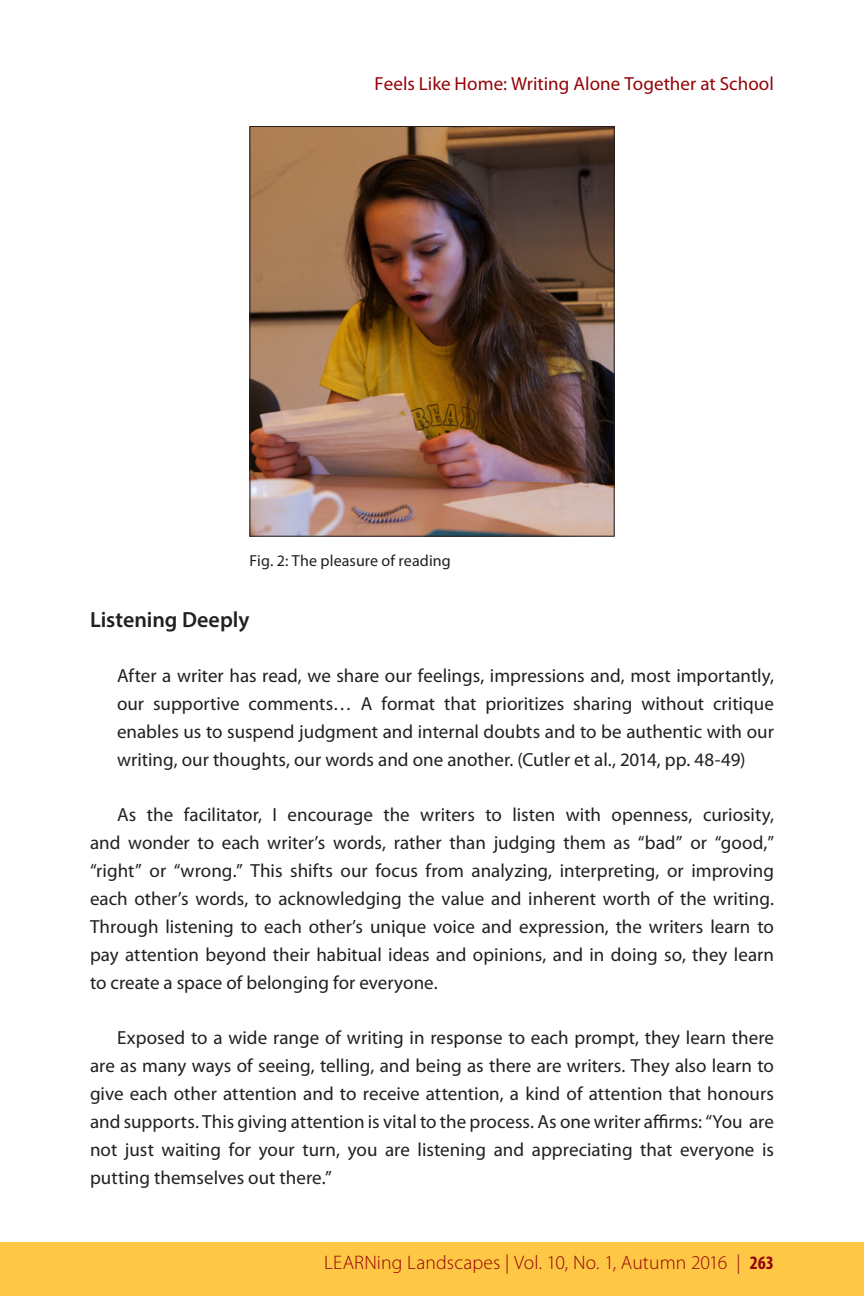
<style>
.page{position:relative;width:864px;height:1296px;background:#fff}
.page>*{position:absolute;margin:0;border:0;box-sizing:border-box;transform-origin:0 0}
.sous-sous-titre{font:600 22px "Myriad Pro";color:#231f20}
.t1{font:300 19.6px "Myriad Pro";letter-spacing:.005em;color:#920407}
.texte_AVEC_indent_ga{font:19px/28px "Myriad Pro";color:#231f20;text-align:justify}
.retrait{font:19px/28px "Myriad Pro";color:#231f20;text-align:justify}
.t2{font:19px "Myriad Pro";letter-spacing:.005em;color:#920407}
.reference_sous-photo{font:16px "Myriad Pro";letter-spacing:.005em;color:#231f20}
.s1{font-weight:700;font-stretch:condensed;font-size:19px}
</style>
<div class="page">
<div style="left:0;top:1242px;width:864px;height:54px;background:#ffc746"></div>
<img style="left:251px;top:128px;width:362px;height:407px">
<div style="left:249px;top:126px;width:366px;height:411px;border:1px solid #231f20"></div>
<p class="t2" style="left:375px;top:73px;width:401px">Feels Like Home: Writing Alone Together at School</p>
<p class="reference_sous-photo" style="left:249px;top:552px;width:203px">Fig. 2: The pleasure of reading</p>
<p class="sous-sous-titre" style="left:90px;top:606px;width:161px">Listening Deeply</p>
<p class="retrait" style="left:117px;top:662px;width:659px">After a writer has read, we share our feelings, impressions and, most importantly, our supportive comments… A format that prioritizes sharing without critique enables us to suspend judgment and internal doubts and to be authentic with our writing, our thoughts, our words and one another. (Cutler et al., 2014, pp. 48-49)</p>
<p class="texte_AVEC_indent_ga" style="left:90px;top:801px;width:686px;text-indent:27px">As the facilitator, I encourage the writers to listen with openness, curiosity, and wonder to each writer’s words, rather than judging them as “bad” or “good,” “right” or “wrong.” This shifts our focus from analyzing, interpreting, or improving each other’s words, to acknowledging the value and inherent worth of the writing.<br>Through listening to each other’s unique voice and expression, the writers learn to pay attention beyond their habitual ideas and opinions, and in doing so, they learn to create a space of belonging for everyone.</p>
<p class="texte_AVEC_indent_ga" style="left:90px;top:1024px;width:686px;text-indent:27px">Exposed to a wide range of writing in response to each prompt, they learn there are as many ways of seeing, telling, and being as there are writers. They also learn to give each other attention and to receive attention, a kind of attention that honours and supports. This giving attention is vital to the process. As one writer affirms: “You are not just waiting for your turn, you are listening and appreciating that everyone is putting themselves out there.”</p>
<p class="t1" style="left:324px;top:1252px;width:451px">LEARNing Landscapes | Vol. 10, No. 1, Autumn 2016 | <span class="s1">263</span></p>
</div>
